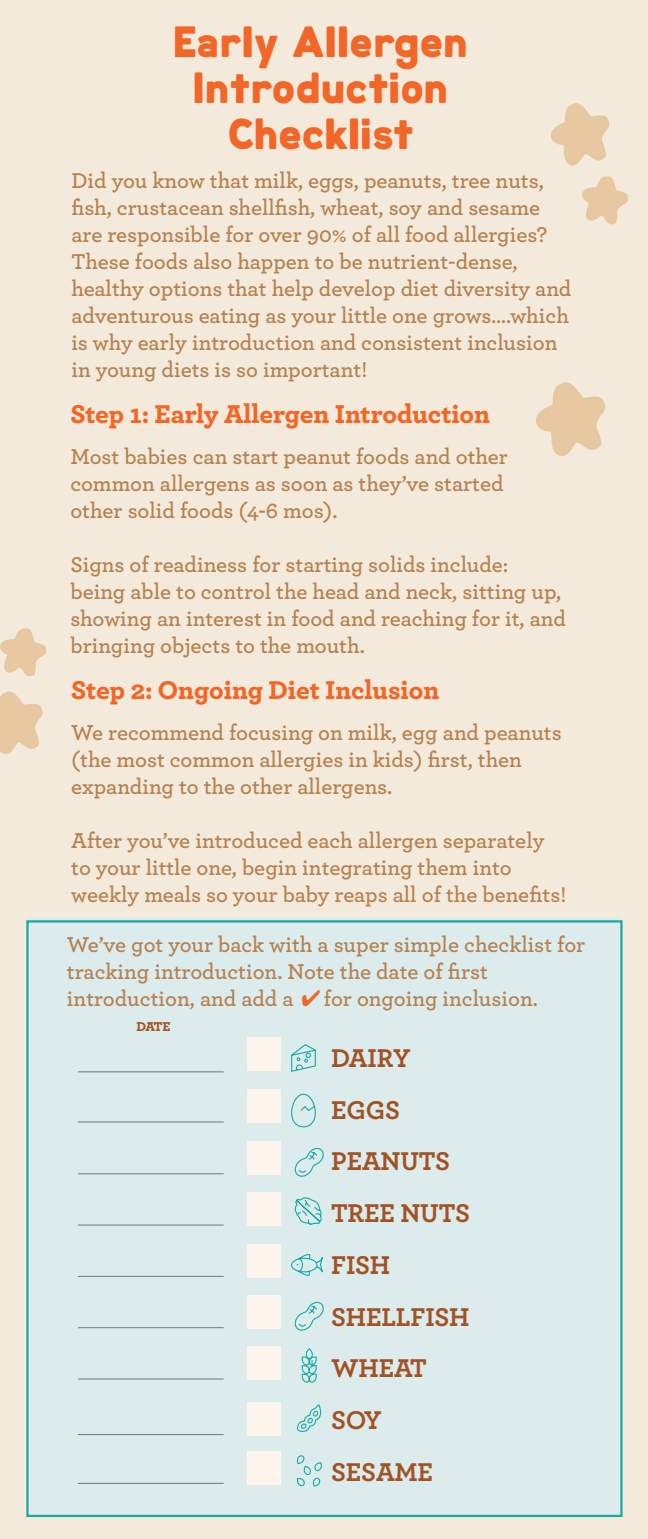
<style>
.page{position:relative;width:648px;height:1539px;background:#f3eadb}
.page>*{position:absolute;margin:0;border:0;box-sizing:border-box;transform-origin:0 0}
.t1{font:38.25px/45.9px "Marquee";color:#f26627;text-align:center}
.t2{font:900 27px "Archer";color:#f26627}
.t3{font:700 27px/51.8px "Archer";letter-spacing:-.01em;color:#a15326}
.t4{font:600 22.5px/27px "Archer";color:#b58150}
.t5{font:900 13.5px "Archer";color:#a15326}
.s1{color:#f26627}
</style>
<div class="page">
<div style="left:27px;top:917px;width:594px;height:599px;background:#dceced"></div>
<div style="left:248px;top:1038px;width:33px;height:33px;background:#fdf4ec"></div>
<div style="left:248px;top:1089px;width:33px;height:34px;background:#fdf4ec"></div>
<div style="left:248px;top:1141px;width:33px;height:34px;background:#fdf4ec"></div>
<div style="left:248px;top:1192px;width:33px;height:34px;background:#fdf4ec"></div>
<div style="left:248px;top:1244px;width:33px;height:34px;background:#fdf4ec"></div>
<div style="left:248px;top:1295px;width:33px;height:34px;background:#fdf4ec"></div>
<div style="left:248px;top:1346px;width:33px;height:34px;background:#fdf4ec"></div>
<div style="left:248px;top:1402px;width:33px;height:34px;background:#fdf4ec"></div>
<div style="left:248px;top:1451px;width:33px;height:34px;background:#fdf4ec"></div>
<hr style="left:78px;top:1071px;width:146px;height:1px;background:#808285">
<hr style="left:78px;top:1121px;width:146px;height:2px;background:#808285">
<hr style="left:78px;top:1173px;width:146px;height:1px;background:#808285">
<hr style="left:78px;top:1225px;width:146px;height:1px;background:#808285">
<hr style="left:78px;top:1276px;width:146px;height:1px;background:#808285">
<hr style="left:78px;top:1327px;width:146px;height:1px;background:#808285">
<hr style="left:78px;top:1378px;width:146px;height:2px;background:#808285">
<hr style="left:78px;top:1434px;width:146px;height:1px;background:#808285">
<hr style="left:78px;top:1483px;width:146px;height:1px;background:#808285">
<img style="left:550px;top:103px;width:60px;height:63px">
<img style="left:536px;top:382px;width:70px;height:74px">
<img style="left:582px;top:176px;width:46px;height:49px">
<img style="left:0;top:691px;width:43px;height:63px">
<img style="left:0;top:628px;width:46px;height:49px">
<svg style="left:294px;top:1148px;width:30px;height:29px"></svg>
<svg style="left:294px;top:1301px;width:30px;height:30px"></svg>
<svg style="left:291px;top:1093px;width:25px;height:35px"></svg>
<svg style="left:291px;top:1044px;width:25px;height:28px"></svg>
<svg style="left:294px;top:1197px;width:28px;height:28px"></svg>
<svg style="left:291px;top:1254px;width:32px;height:22px"></svg>
<svg style="left:296px;top:1349px;width:26px;height:83px"></svg>
<svg style="left:296px;top:1455px;width:26px;height:32px"></svg>
<h1 class="t1" style="left:175px;top:19px;width:296px">Early Allergen<br>Introduction<br>Checklist</h1>
<p class="t4" style="left:71px;top:166px;width:502px">Did you know that milk, eggs, peanuts, tree nuts, fish, crustacean shellfish, wheat, soy and sesame are responsible for over 90% of all food allergies?<br>These foods also happen to be nutrient-dense, healthy options that help develop diet diversity and adventurous eating as your little one grows….which is why early introduction and consistent inclusion in young diets is so important!</p>
<p class="t2" style="left:70px;top:393px;width:421px">Step 1: Early Allergen Introduction</p>
<p class="t4" style="left:70px;top:442px;width:439px">Most babies can start peanut foods and other common allergens as soon as they’ve started other solid foods (4-6 mos).</p>
<p class="t4" style="left:70px;top:550px;width:497px">Signs of readiness for starting solids include: being able to control the head and neck, sitting up, showing an interest in food and reaching for it, and bringing objects to the mouth.</p>
<p class="t2" style="left:71px;top:669px;width:369px">Step 2: Ongoing Diet Inclusion</p>
<p class="t4" style="left:71px;top:717px;width:492px">We recommend focusing on milk, egg and peanuts (the most common allergies in kids) first, then expanding to the other allergens.</p>
<p class="t4" style="left:71px;top:825px;width:497px">After you’ve introduced each allergen separately to your little one, begin integrating them into weekly meals so your baby reaps all of the benefits!</p>
<p class="t4" style="left:67px;top:930px;width:520px">We’ve got your back with a super simple checklist for tracking introduction. Note the date of first introduction, and add a <span class="s1">✔</span>for ongoing inclusion.</p>
<p class="t5" style="left:137px;top:1016px;width:35px">DATE</p>
<p class="t3" style="left:331px;top:1030px;width:140px">DAIRY<br>EGGS<br>PEANUTS<br>TREE NUTS<br>FISH<br>SHELLFISH<br>WHEAT<br>SOY<br>SESAME</p>
</div>
